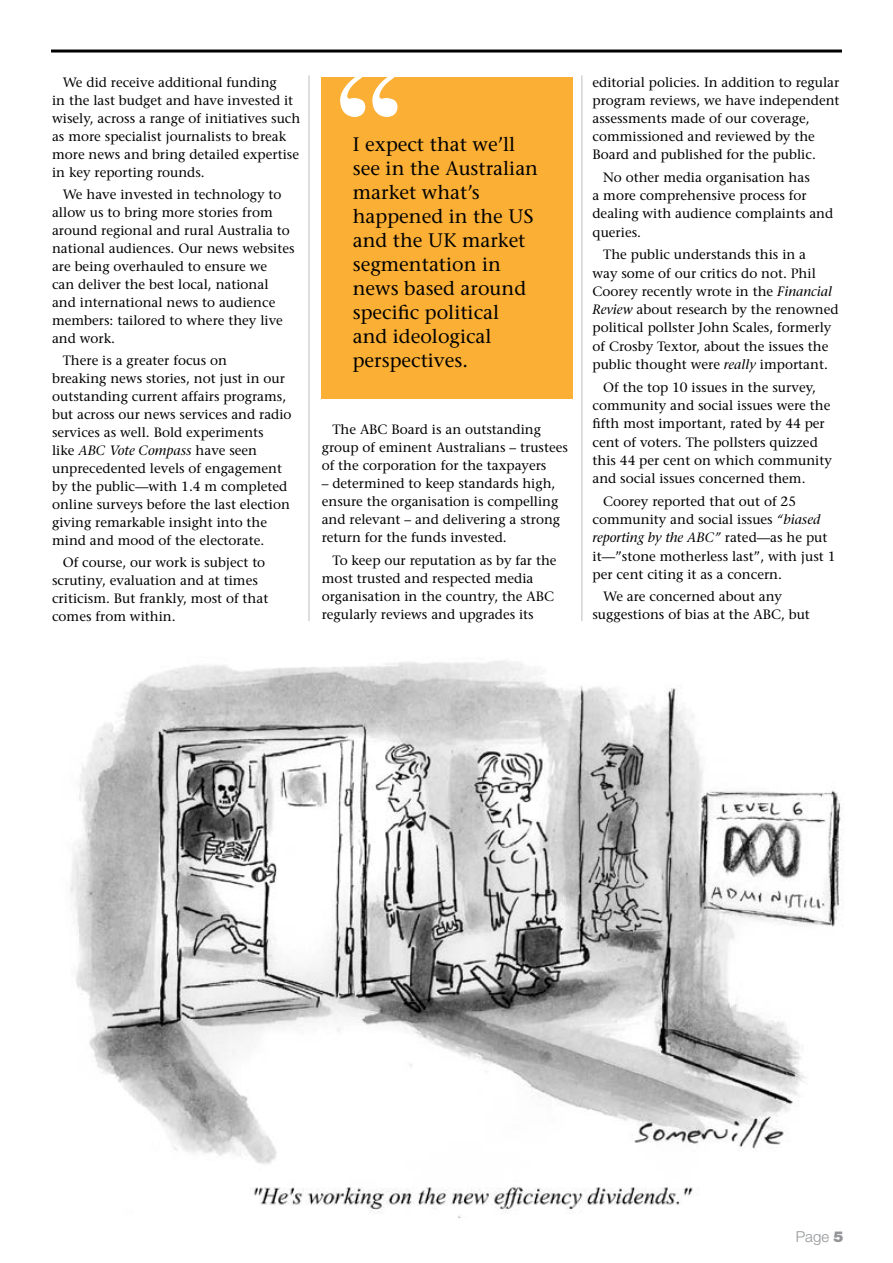
<style>
.page{position:relative;width:893px;height:1263px;background:#fff}
.page>*{position:absolute;margin:0;border:0;box-sizing:border-box;transform-origin:0 0}
.t1{font:19.5px/24px "Stone Serif";color:#000}
.t2{font:300 15px "Helvetica Neue";color:#939598}
.t3{font:13.5px/18px "Stone Serif";color:#000}
.s1{font-style:italic}
.s2{font-weight:900}
</style>
<div class="page">
<hr style="left:51px;top:50px;width:791px;height:3px;background:#000">
<img style="left:70px;top:661px;width:772px;height:558px">
<hr style="left:309px;top:75px;width:1px;height:546px;background:#bcbec0">
<hr style="left:581px;top:75px;width:1px;height:546px;background:#bcbec0">
<div style="left:322px;top:77px;width:251px;height:322px;background:#fbaf34"></div>
<svg style="left:340px;top:77px;width:57px;height:40px"></svg>
<p class="t3" style="left:52px;top:73px;width:250px;text-indent:11px">We did receive additional funding<br>in the last budget and have invested it wisely, across a range of initiatives such as more specialist journalists to break more news and bring detailed expertise in key reporting rounds.</p>
<p class="t3" style="left:52px;top:185px;width:244px;text-indent:11px">We have invested in technology to allow us to bring more stories from around regional and rural Australia to national audiences. Our news websites are being overhauled to ensure we<br>can deliver the best local, national and international news to audience members: tailored to where they live and work.</p>
<p class="t3" style="left:52px;top:351px;width:241px;text-indent:11px">There is a greater focus on<br>breaking news stories, not just in our outstanding current affairs programs, but across our news services and radio services as well. Bold experiments<br>like <span class="s1">ABC Vote Compass</span> have seen unprecedented levels of engagement by the public—with 1.4 m completed online surveys before the last election giving remarkable insight into the mind and mood of the electorate.</p>
<p class="t3" style="left:52px;top:554px;width:218px;text-indent:11px">Of course, our work is subject to scrutiny, evaluation and at times criticism. But frankly, most of that comes from within.</p>
<h1 class="t1" style="left:353px;top:132px;width:187px">I expect that we’ll see in the Australian market what’s happened in the US and the UK market segmentation in news based around specific political and ideological perspectives.</h1>
<p class="t3" style="left:322px;top:421px;width:248px;text-indent:11px">The ABC Board is an outstanding group of eminent Australians – trustees of the corporation for the taxpayers</p>
<p class="t3" style="left:322px;top:475px;width:240px">– determined to keep standards high, ensure the organisation is compelling and relevant – and delivering a strong return for the funds invested.</p>
<p class="t3" style="left:322px;top:551px;width:236px;text-indent:11px">To keep our reputation as by far the most trusted and respected media organisation in the country, the ABC regularly reviews and upgrades its</p>
<p class="t3" style="left:592px;top:73px;width:249px">editorial policies. In addition to regular program reviews, we have independent assessments made of our coverage, commissioned and reviewed by the Board and published for the public.</p>
<p class="t3" style="left:592px;top:168px;width:242px;text-indent:11px">No other media organisation has<br>a more comprehensive process for dealing with audience complaints and queries.</p>
<p class="t3" style="left:592px;top:245px;width:248px;text-indent:11px">The public understands this in a<br>way some of our critics do not. Phil Coorey recently wrote in the <span class="s1">Financial Review</span> about research by the renowned political pollster John Scales, formerly of Crosby Textor, about the issues the public thought were <span class="s1">really</span> important.</p>
<p class="t3" style="left:592px;top:378px;width:241px;text-indent:11px">Of the top 10 issues in the survey, community and social issues were the fifth most important, rated by 44 per cent of voters. The pollsters quizzed this 44 per cent on which community and social issues concerned them.</p>
<p class="t3" style="left:592px;top:492px;width:244px;text-indent:11px">Coorey reported that out of 25 community and social issues <span class="s1">“biased reporting by the ABC”</span> rated—as he put it—”stone motherless last”, with just 1 per cent citing it as a concern.</p>
<p class="t3" style="left:592px;top:587px;width:219px;text-indent:11px">We are concerned about any suggestions of bias at the ABC, but</p>
<p class="t2" style="left:796px;top:1227px;width:49px">Page <span class="s2">5</span></p>
</div>
